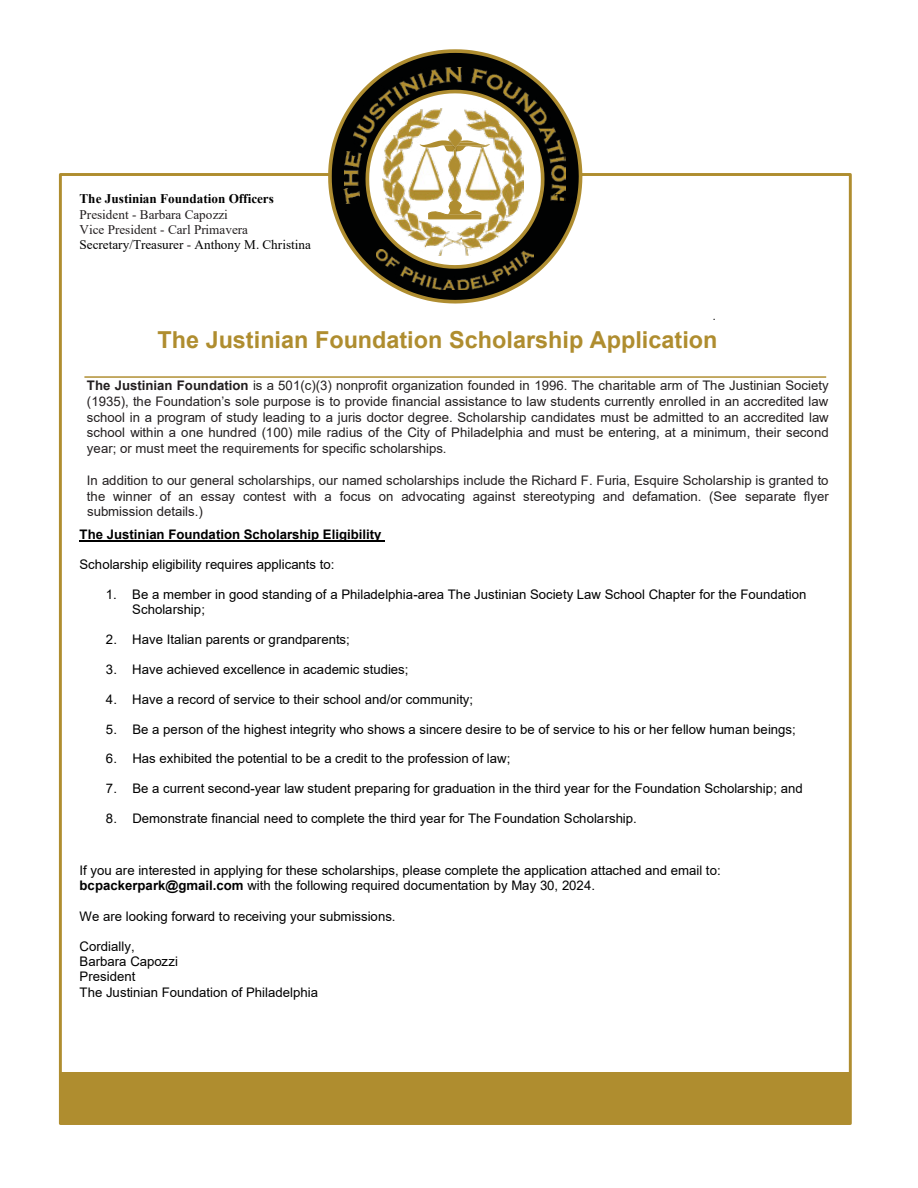
<style>
.page{position:relative;width:918px;height:1188px;background:#fff}
.page>*{position:absolute;margin:0;border:0;box-sizing:border-box;transform-origin:0 0}
.t1{font:700 23.4px "Arial";color:#af8d2f}
.t2{font:13.2px/15.1px "Arial";letter-spacing:.005em;color:#000}
.t3{font:13.2px/15.8px "Arial";letter-spacing:.005em;color:#231f20;text-align:justify}
.t4{font:13.2px/15.1px "Times New Roman";color:#231f20}
.t5{font:700 13.2px "Arial";color:#000}
.t6{font:700 13.2px "Times New Roman";color:#000}
.t7{font:11.85px "Times New Roman";color:#000}
.s1{color:#000}
.s2{font-weight:700}
</style>
<div class="page">
<svg style="left:326px;top:49px;width:258px;height:255px"></svg>
<img style="left:344px;top:189px;width:16px;height:14px">
<img style="left:344px;top:152px;width:9px;height:33px">
<img style="left:353px;top:68px;width:213px;height:133px">
<img style="left:377px;top:271px;width:157px;height:18px">
<svg style="left:364px;top:88px;width:182px;height:183px"></svg>
<hr style="left:84px;top:376px;width:742px;height:2px;background:#af8d2f">
<div style="left:60px;top:1073px;width:791px;height:51px;background:#af8d2f"></div>
<hr style="left:80px;top:541px;width:305px;height:1px;background:#000">
<p class="t6" style="left:80px;top:190px;width:196px">The Justinian Foundation Officers</p>
<p class="t6" style="left:554px;top:190px;width:24px">The</p>
<p class="t4" style="left:80px;top:206px;width:233px">President - Barbara Capozzi<br>Vice President - Carl Primavera<br><span class="s1">Secretary/Treasurer</span> - <span class="s1">Anthony M. Christina</span></p>
<p class="t7" style="left:713px;top:308px;width:4px">.</p>
<h1 class="t1" style="left:157px;top:323px;width:562px">The Justinian Foundation Scholarship Application</h1>
<p class="t3" style="left:87px;top:378px;width:743px"><span class="s2">The Justinian Foundation</span> is a 501(c)(3) nonprofit organization founded in 1996. The charitable arm of The Justinian Society (1935), the Foundation’s sole purpose is to provide financial assistance to law students currently enrolled in an accredited law school in a program of study leading to a juris doctor degree. Scholarship candidates must be admitted to an accredited law school within a one hundred (100) mile radius of the City of Philadelphia and must be entering, at a minimum, their second year; or must meet the requirements for specific scholarships.</p>
<p class="t3" style="left:87px;top:472px;width:744px">In addition to our general scholarships, our named scholarships include the Richard F. Furia, Esquire Scholarship is granted to the winner of an essay contest with a focus on advocating against stereotyping and defamation. (See separate flyer submission details.)</p>
<p class="t5" style="left:80px;top:525px;width:303px">The Justinian Foundation Scholarship Eligibility</p>
<p class="t2" style="left:80px;top:557px;width:257px">Scholarship eligibility requires applicants to:</p>
<p class="t2" style="left:132px;top:587px;width:676px;text-indent:-26px">1. Be a member in good standing of a Philadelphia-area The Justinian Society Law School Chapter for the Foundation<br>Scholarship;</p>
<p class="t2" style="left:106px;top:632px;width:246px">2. Have Italian parents or grandparents;</p>
<p class="t2" style="left:106px;top:661px;width:304px">3. Have achieved excellence in academic studies;</p>
<p class="t2" style="left:106px;top:691px;width:369px">4. Have a record of service to their school and/or community;</p>
<p class="t2" style="left:106px;top:721px;width:691px">5. Be a person of the highest integrity who shows a sincere desire to be of service to his or her fellow human beings;</p>
<p class="t2" style="left:106px;top:751px;width:406px">6. Has exhibited the potential to be a credit to the profession of law;</p>
<p class="t2" style="left:106px;top:781px;width:698px">7. Be a current second-year law student preparing for graduation in the third year for the Foundation Scholarship; and</p>
<p class="t2" style="left:106px;top:811px;width:533px">8. Demonstrate financial need to complete the third year for The Foundation Scholarship.</p>
<p class="t2" style="left:80px;top:863px;width:643px">If you are interested in applying for these scholarships, please complete the application attached and email to: <span class="s2">bcpackerpark@gmail.com</span> with the following required documentation by May 30, 2024.</p>
<p class="t2" style="left:80px;top:908px;width:318px">We are looking forward to receiving your submissions.</p>
<p class="t2" style="left:80px;top:939px;width:240px">Cordially,<br>Barbara Capozzi<br>President<br>The Justinian Foundation of Philadelphia</p>
</div>
